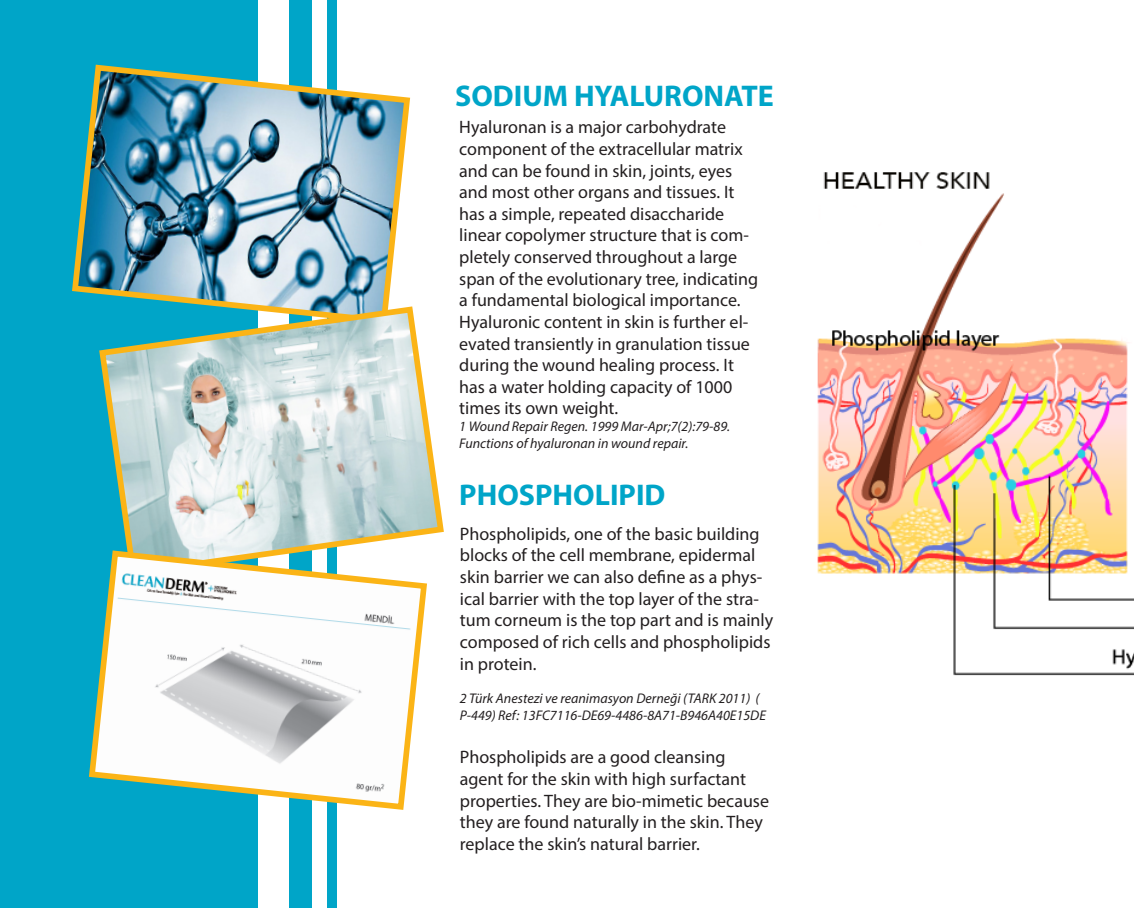
<style>
.page{position:relative;width:1134px;height:908px;background:#fff}
.page>*{position:absolute;margin:0;border:0;box-sizing:border-box;transform-origin:0 0}
.t1{font:700 30px "Myriad Pro";color:#00a5c8}
.t2{font:18px/21.6px "Myriad Pro";color:#231f20}
.t3{font:italic 14px/16.8px "Myriad Pro";color:#231f20}
</style>
<div class="page">
<div style="left:327px;top:0;width:10px;height:907px;background:#00a5c8"></div>
<div style="left:290px;top:0;width:22px;height:907px;background:#00a5c8"></div>
<img style="left:817px;top:172px;width:317px;height:504px">
<div style="left:0;top:0;width:258px;height:907px;background:#00a5c8"></div>
<svg style="left:72px;top:61px;width:339px;height:242px;background:#7ea9b5"></svg>
<svg style="left:99px;top:303px;width:345px;height:244px"></svg>
<svg style="left:89px;top:547px;width:338px;height:265px"></svg>
<p class="t1" style="left:455px;top:76px;width:320px">SODIUM HYALURONATE</p>
<p class="t2" style="left:459px;top:116px;width:300px">Hyaluronan is a major carbohydrate component of the extracellular matrix and can be found in skin, joints, eyes and most other organs and tissues. It has a simple, repeated disaccharide linear copolymer structure that is com&shy;pletely conserved throughout a large span of the evolutionary tree, indicating a fundamental biological importance.<br>Hyaluronic content in skin is further el&shy;evated transiently in granulation tissue during the wound healing process. It has a water holding capacity of 1000 times its own weight.</p>
<p class="t3" style="left:459px;top:417px;width:272px">1 Wound Repair Regen. 1999 Mar-Apr;7(2):79-89.<br>Functions of hyaluronan in wound repair.</p>
<p class="t1" style="left:459px;top:475px;width:208px">PHOSPHOLIPID</p>
<p class="t2" style="left:460px;top:522px;width:315px">Phospholipids, one of the basic building blocks of the cell membrane, epidermal skin barrier we can also define as a phys&shy;ical barrier with the top layer of the stra&shy;tum corneum is the top part and is mainly composed of rich cells and phospholipids in protein.</p>
<p class="t3" style="left:460px;top:689px;width:307px">2 Türk Anestezi ve reanimasyon Derneği (TARK 2011) (<br>P-449) Ref: 13FC7116-DE69-4486-8A71-B946A40E15DE</p>
<p class="t2" style="left:460px;top:745px;width:311px">Phospholipids are a good cleansing agent for the skin with high surfactant properties. They are bio-mimetic because they are found naturally in the skin. They replace the skin’s natural barrier.</p>
</div>
